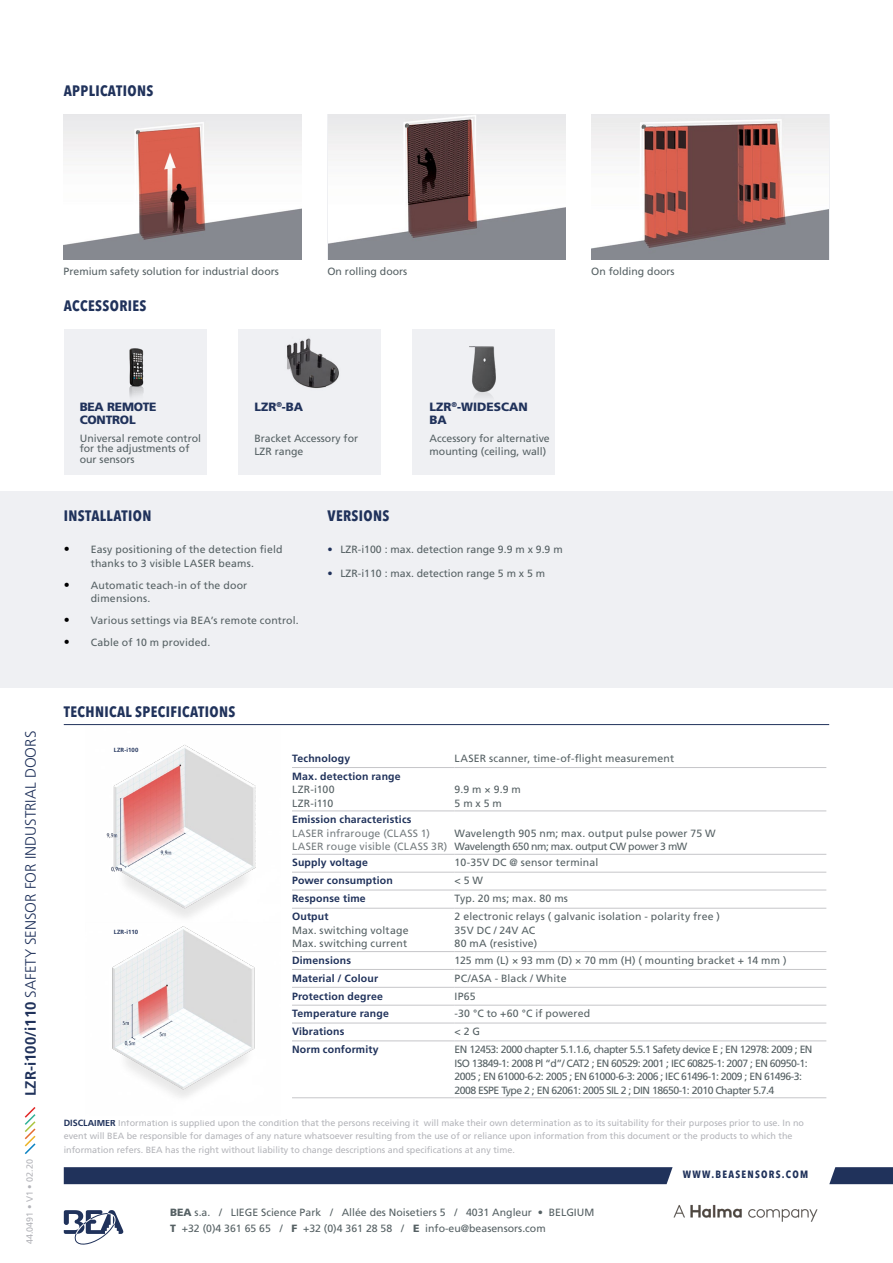
<style>
.page{position:relative;width:893px;height:1263px;background:#fff}
.page>*{position:absolute;margin:0;border:0;box-sizing:border-box;transform-origin:0 0}
.t1{font:700 condensed 15px "Avenir Next LT Pro";letter-spacing:.025em;color:#20325b}
.t2{font:300 15px "Frutiger LT Std";color:#20325b}
.t3{font:900 12px/13.5px "Frutiger LT Std";letter-spacing:-.01em;color:#20325b}
.t4{font:10.5px/13.5px "Frutiger LT Std";color:#566164}
.t5{font:10.5px/13.5px "Frutiger LT Std";letter-spacing:-.05em;color:#566164}
.t6{font:700 10.5px "Frutiger LT Std";letter-spacing:.02em;color:#20325b}
.t7{font:10.5px "Frutiger LT Std";letter-spacing:.02em;color:#566164}
.t8{font:10.5px/13.5px "Frutiger LT Std";letter-spacing:.02em;color:#767d80}
.t9{font:700 condensed 10.5px "Avenir Next LT Pro";letter-spacing:.12em;color:#20325b}
.t10{font:9px/13.5px "Frutiger LT Std";color:#b4b5ba}
.t11{font:700 6px "Frutiger LT Std";letter-spacing:.02em;color:#20325b}
.s1{font-weight:700}
.s2{font-weight:300;font-size:12px;color:#000}
.s3{color:#20325b}
.s4{font-weight:700;color:#20325b}
.s5{font-weight:900}
</style>
<div class="page">
<svg style="left:64px;top:1210px;width:59px;height:35px"></svg>
<div style="left:64px;top:1167px;width:609px;height:17px;background:#20325b"></div>
<svg style="left:829px;top:1167px;width:64px;height:17px"></svg>
<svg style="left:24px;top:1107px;width:12px;height:47px"></svg>
<div style="left:0;top:491px;width:893px;height:196px;background:#eff0f3"></div>
<img style="left:673px;top:1204px;width:145px;height:18px">
<div style="left:64px;top:330px;width:143px;height:145px;background:#eff0f3"></div>
<div style="left:238px;top:330px;width:143px;height:145px;background:#eff0f3"></div>
<div style="left:412px;top:330px;width:143px;height:145px;background:#eff0f3"></div>
<img style="left:64px;top:114px;width:238px;height:145px">
<img style="left:328px;top:114px;width:237px;height:145px">
<img style="left:591px;top:114px;width:237px;height:145px">
<img style="left:106px;top:745px;width:150px;height:172px">
<img style="left:112px;top:926px;width:143px;height:172px">
<img style="left:287px;top:338px;width:52px;height:51px">
<img style="left:129px;top:348px;width:15px;height:49px">
<img style="left:469px;top:346px;width:27px;height:51px">
<hr style="left:64px;top:724px;width:765px;height:1px;background:#20325b">
<hr style="left:292px;top:872px;width:163px;height:1px;background:#c6c6c9">
<hr style="left:455px;top:872px;width:371px;height:1px;background:#c6c6c9">
<hr style="left:292px;top:890px;width:163px;height:1px;background:#c6c6c9">
<hr style="left:455px;top:890px;width:371px;height:1px;background:#c6c6c9">
<hr style="left:292px;top:811px;width:163px;height:1px;background:#c6c6c9">
<hr style="left:292px;top:854px;width:163px;height:1px;background:#c6c6c9">
<hr style="left:455px;top:854px;width:371px;height:1px;background:#c6c6c9">
<hr style="left:292px;top:908px;width:163px;height:1px;background:#c6c6c9">
<hr style="left:455px;top:908px;width:371px;height:1px;background:#c6c6c9">
<hr style="left:292px;top:951px;width:163px;height:1px;background:#c6c6c9">
<hr style="left:455px;top:951px;width:371px;height:1px;background:#c6c6c9">
<hr style="left:292px;top:969px;width:163px;height:1px;background:#c6c6c9">
<hr style="left:455px;top:969px;width:371px;height:1px;background:#c6c6c9">
<hr style="left:292px;top:987px;width:163px;height:1px;background:#c6c6c9">
<hr style="left:455px;top:987px;width:371px;height:1px;background:#c6c6c9">
<hr style="left:292px;top:1005px;width:163px;height:1px;background:#c6c6c9">
<hr style="left:455px;top:1005px;width:371px;height:1px;background:#c6c6c9">
<hr style="left:292px;top:1023px;width:163px;height:1px;background:#c6c6c9">
<hr style="left:455px;top:1023px;width:371px;height:1px;background:#c6c6c9">
<hr style="left:292px;top:1041px;width:163px;height:1px;background:#c6c6c9">
<hr style="left:455px;top:1041px;width:371px;height:1px;background:#c6c6c9">
<hr style="left:292px;top:1097px;width:163px;height:1px;background:#c6c6c9">
<hr style="left:292px;top:767px;width:163px;height:1px;background:#c6c6c9">
<hr style="left:455px;top:1097px;width:371px;height:1px;background:#c6c6c9">
<hr style="left:455px;top:767px;width:371px;height:1px;background:#c6c6c9">
<hr style="left:455px;top:811px;width:371px;height:1px;background:#c6c6c9">
<h1 class="t1" style="left:64px;top:82px;width:91px">APPLICATIONS</h1>
<p class="t4" style="left:64px;top:264px;width:217px">Premium safety solution for industrial doors</p>
<p class="t4" style="left:327px;top:264px;width:81px">On rolling doors</p>
<p class="t4" style="left:591px;top:264px;width:85px">On folding doors</p>
<h1 class="t1" style="left:64px;top:297px;width:84px">ACCESSORIES</h1>
<h1 class="t2" style="left:22px;top:1096px;width:367px;rotate:-90deg"><span class="s1">LZR-i100/i110</span> SAFETY SENSOR FOR INDUSTRIAL DOORS</h1>
<p class="t10" style="left:23px;top:1244px;width:87px;rotate:-90deg">44.0491 • V1 • 02.20</p>
<p class="t3" style="left:80px;top:400px;width:78px">BEA REMOTE<br>CONTROL</p>
<p class="t3" style="left:254px;top:400px;width:50px">LZR<sup>®</sup>-BA</p>
<p class="t3" style="left:430px;top:400px;width:100px">LZR<sup>®</sup>-WIDESCAN<br>BA</p>
<p class="t4" style="left:80px;top:433px;width:123px;line-height:10.5px">Universal remote control for the adjustments of our sensors</p>
<p class="t4" style="left:254px;top:431px;width:105px">Bracket Accessory for<br>LZR range</p>
<p class="t4" style="left:430px;top:431px;width:122px">Accessory for alternative mounting (ceiling, wall)</p>
<h1 class="t1" style="left:64px;top:507px;width:89px">INSTALLATION</h1>
<h1 class="t1" style="left:327px;top:507px;width:64px">VERSIONS</h1>
<p class="t4" style="left:64px;top:543px;width:220px;text-align:center"><span class="s2">•</span> Easy positioning of the detection field thanks to 3 visible LASER beams.</p>
<p class="t4" style="left:91px;top:578px;width:158px;text-indent:-27px"><span class="s2">•</span> Automatic teach-in of the door dimensions.</p>
<p class="t4" style="left:64px;top:614px;width:237px"><span class="s2">•</span> Various settings via BEA’s remote control.</p>
<p class="t4" style="left:64px;top:636px;width:148px"><span class="s2">•</span> Cable of 10 m provided.</p>
<h1 class="t1" style="left:64px;top:702px;width:173px">TECHNICAL SPECIFICATIONS</h1>
<p class="t4" style="left:328px;top:543px;width:237px"><span class="s3">•</span> LZR-i100 : max. detection range 9.9 m x 9.9 m</p>
<p class="t4" style="left:328px;top:567px;width:219px"><span class="s3">•</span> LZR-i110 : max. detection range 5 m x 5 m</p>
<p class="t11" style="left:114px;top:746px;width:26px">LZR-i100</p>
<p class="t11" style="left:114px;top:929px;width:26px">LZR-i110</p>
<p class="t6" style="left:292px;top:752px;width:60px">Technology</p>
<p class="t4" style="left:455px;top:751px;width:221px">LASER scanner, time-of-flight measurement</p>
<p class="t6" style="left:292px;top:770px;width:110px">Max. detection range</p>
<p class="t4" style="left:292px;top:783px;width:44px">LZR-i100<br>LZR-i110</p>
<p class="t4" style="left:455px;top:783px;width:68px">9.9 m × 9.9 m<br>5 m x 5 m</p>
<p class="t6" style="left:292px;top:813px;width:121px">Emission characteristics</p>
<p class="t8" style="left:292px;top:826px;width:157px">LASER infrarouge (CLASS 1)<br>LASER rouge visible (CLASS 3R)</p>
<p class="t4" style="left:455px;top:826px;width:263px">Wavelength 905 nm; max. output pulse power 75 W<br>Wavelength 650 nm; max. output CW power 3 mW</p>
<p class="t6" style="left:292px;top:857px;width:78px">Supply voltage</p>
<p class="t7" style="left:455px;top:857px;width:145px">10-35V DC @ sensor terminal</p>
<p class="t6" style="left:292px;top:874px;width:102px">Power consumption</p>
<p class="t4" style="left:455px;top:874px;width:30px">&lt; 5 W</p>
<p class="t6" style="left:292px;top:892px;width:75px">Response time</p>
<p class="t7" style="left:455px;top:892px;width:115px">Typ. 20 ms; max. 80 ms</p>
<p class="t6" style="left:292px;top:910px;width:38px">Output</p>
<p class="t4" style="left:292px;top:923px;width:118px">Max. switching voltage<br>Max. switching current</p>
<p class="t4" style="left:455px;top:910px;width:267px">2 electronic relays ( galvanic isolation - polarity free )<br>35V DC / 24V AC<br>80 mA (resistive)</p>
<p class="t6" style="left:292px;top:954px;width:60px">Dimensions</p>
<p class="t4" style="left:455px;top:953px;width:333px">125 mm (L) × 93 mm (D) × 70 mm (H) ( mounting bracket + 14 mm )</p>
<p class="t6" style="left:292px;top:972px;width:88px">Material / Colour</p>
<p class="t7" style="left:455px;top:972px;width:113px">PC/ASA - Black / White</p>
<p class="t6" style="left:292px;top:990px;width:93px">Protection degree</p>
<p class="t4" style="left:455px;top:989px;width:23px">IP65</p>
<p class="t6" style="left:292px;top:1007px;width:98px">Temperature range</p>
<p class="t7" style="left:455px;top:1007px;width:137px">-30 °C to +60 °C if powered</p>
<p class="t6" style="left:292px;top:1025px;width:54px">Vibrations</p>
<p class="t4" style="left:455px;top:1025px;width:27px">&lt; 2 G</p>
<p class="t6" style="left:292px;top:1043px;width:88px">Norm conformity</p>
<p class="t5" style="left:455px;top:1043px;width:359px">EN 12453: 2000 chapter 5.1.1.6, chapter 5.5.1 Safety device E ; EN 12978: 2009 ; EN ISO 13849-1: 2008 Pl “d”/ CAT2 ; EN 60529: 2001 ; IEC 60825-1: 2007 ; EN 60950-1:<br>2005 ; EN 61000-6-2: 2005 ; EN 61000-6-3: 2006 ; IEC 61496-1: 2009 ; EN 61496-3:<br>2008 ESPE Type 2 ; EN 62061: 2005 SIL 2 ; DIN 18650-1: 2010 Chapter 5.7.4</p>
<p class="t10" style="left:64px;top:1116px;width:742px"><span class="s4">DISCLAIMER</span> Information is supplied upon the condition that the persons receiving it will make their own determination as to its suitability for their purposes prior to use. In no event will BEA be responsible for damages of any nature whatsoever resulting from the use of or reliance upon information from this document or the products to which the information refers. BEA has the right without liability to change descriptions and specifications at any time.</p>
<p class="t4" style="left:170px;top:1206px;width:426px"><span class="s5">BEA</span> s.a. / LIEGE Science Park / Allée des Noisetiers 5 / 4031 Angleur • BELGIUM</p>
<p class="t4" style="left:170px;top:1222px;width:377px"><span class="s5">T</span> +32 (0)4 361 65 65 / <span class="s5">F</span> +32 (0)4 361 28 58 / <span class="s5">E</span> info-eu@beasensors.com</p>
<p class="t9" style="left:683px;top:1167px;width:127px">WWW.BEASENSORS.COM</p>
</div>
